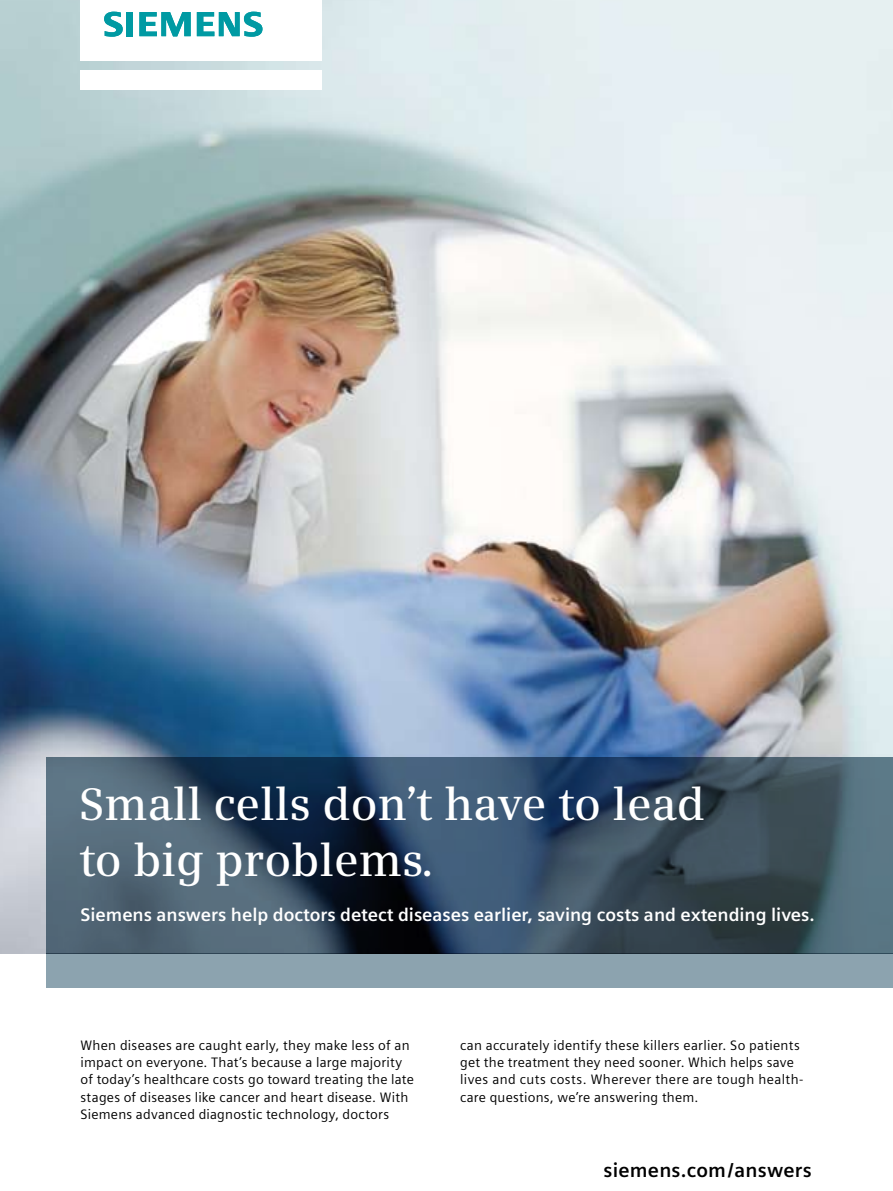
<style>
.page{position:relative;width:893px;height:1191px;background:#fff}
.page>*{position:absolute;margin:0;border:0;box-sizing:border-box;transform-origin:0 0}
.t1{font:600 45.6px/55.9px "Siemens Serif";color:#fff}
.t2{font:700 19.8px "Siemens Sans";letter-spacing:.01em;color:#000}
.t3{font:700 18.15px "Siemens Sans";color:#fff}
.t4{font:13.65px/17.2px "Siemens Sans";letter-spacing:.02em;color:#000}
</style>
<div class="page">
<img style="left:0;top:0;width:893px;height:953px">
<div style="left:81px;top:0;width:241px;height:60px;background:#fff"></div>
<div style="left:81px;top:70px;width:241px;height:19px;background:#fff"></div>
<svg style="left:104px;top:12px;width:19px;height:25px"></svg>
<div style="left:126px;top:12px;width:7px;height:24px;background:#009aa3"></div>
<svg style="left:139px;top:12px;width:52px;height:24px"></svg>
<svg style="left:197px;top:12px;width:65px;height:25px"></svg>
<div style="left:46px;top:953px;width:847px;height:34px;background:#8ca3af"></div>
<svg style="left:46px;top:757px;width:847px;height:196px;background:#394e61"></svg>
<h1 class="t1" style="left:79px;top:776px;width:628px">Small cells don’t have to lead to big problems.</h1>
<h3 class="t3" style="left:81px;top:904px;width:735px">Siemens answers help doctors detect diseases earlier, saving costs and extending lives.</h3>
<p class="t4" style="left:81px;top:1036px;width:335px">When diseases are caught early, they make less of an impact on everyone. That’s because a large majority of today’s healthcare costs go toward treating the late stages of diseases like cancer and heart disease. With Siemens advanced diagnostic technology, doctors</p>
<p class="t4" style="left:460px;top:1036px;width:345px">can accurately identify these killers earlier. So patients get the treatment they need sooner. Which helps save lives and cuts costs. Wherever there are tough health&shy;care questions, we’re answering them.</p>
<h2 class="t2" style="left:604px;top:1159px;width:210px">siemens.com/answers</h2>
</div>
